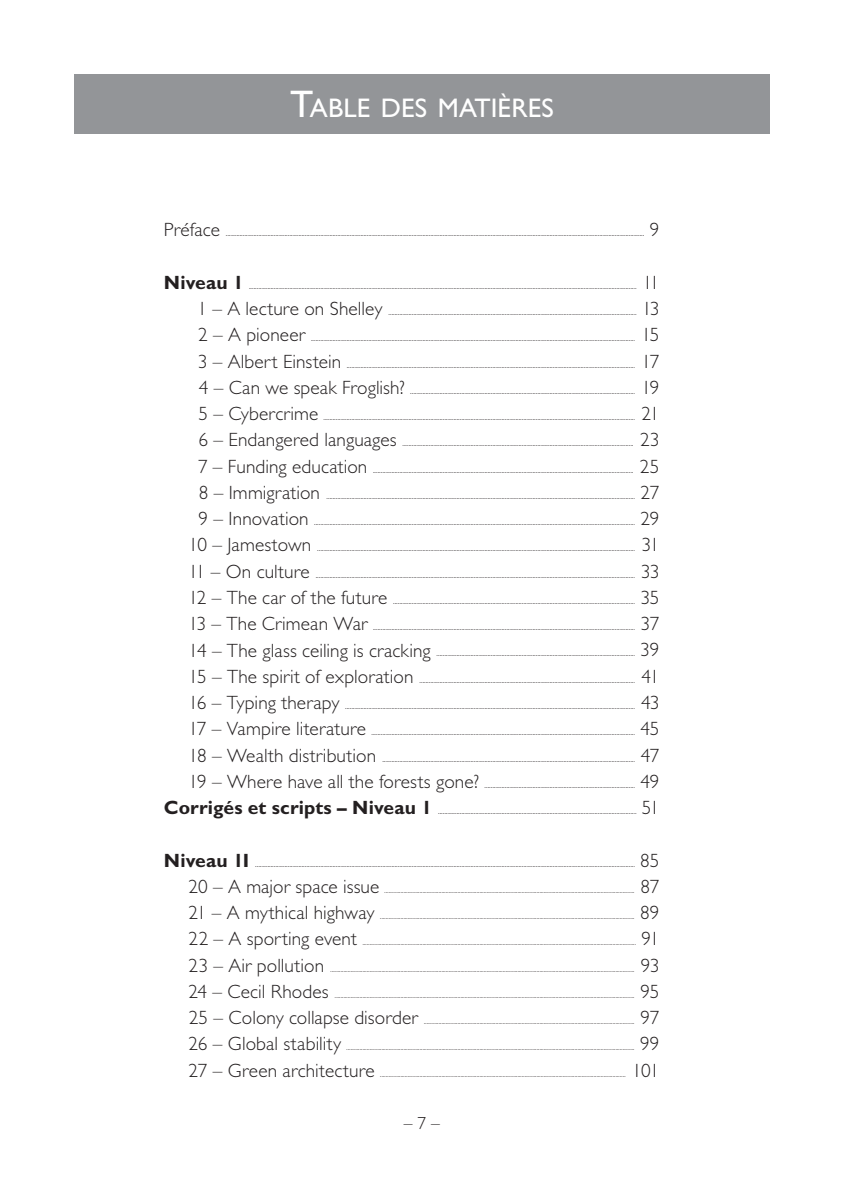
<style>
.page{position:relative;width:844px;height:1191px;background:#fff}
.page>*{position:absolute;margin:0;border:0;box-sizing:border-box;transform-origin:0 0}
.t1{font:26.95px "Gill Sans Std";letter-spacing:.005em;color:#fff}
.t2{font:300 8.75px "Gill Sans Std";color:#231f20}
.t3{font:italic 300 8.75px "Gill Sans Std";color:#231f20}
.s1{font-size:38.5px}
.s2{font-size:19.25px}
.s3{font-weight:700;font-size:19.25px}
.s4{font-size:19.25px;color:#fff}
.s5{font-style:normal;font-size:19.25px}
</style>
<div class="page">
<div style="left:74px;top:74px;width:695px;height:60px;background:#939598"></div>
<h1 class="t1" style="left:290px;top:93px;width:265px"><span class="s1">T</span>ABLE DES MATIÈRES</h1>
<p class="t2" style="left:164px;top:228px;width:497px"><span class="s2">Préface</span> .............................................................................................................................................................................................................................................................................. <span class="s2">9</span></p>
<p class="t2" style="left:164px;top:281px;width:497px"><span class="s3">Niveau 1</span> .......................................................................................................................................................................................................................................................... <span class="s2">11</span></p>
<p class="t2" style="left:189px;top:307px;width:472px"><span class="s4">0</span><span class="s2">1 – A lecture on Shelley</span> ................................................................................................................................................................ <span class="s2">13</span></p>
<p class="t2" style="left:189px;top:333px;width:472px"><span class="s4">0</span><span class="s2">2 – A pioneer</span> ................................................................................................................................................................................................................. <span class="s2">15</span></p>
<p class="t2" style="left:189px;top:360px;width:472px"><span class="s4">0</span><span class="s2">3 – Albert Einstein</span> .......................................................................................................................................................................................... <span class="s2">17</span></p>
<p class="t2" style="left:188px;top:386px;width:472px"><span class="s4">0</span><span class="s2">4 – Can we speak Froglish?</span> ................................................................................................................................................. <span class="s2">19</span></p>
<p class="t2" style="left:189px;top:412px;width:472px"><span class="s4">0</span><span class="s2">5 – Cybercrime</span> ......................................................................................................................................................................................................... <span class="s2">21</span></p>
<p class="t2" style="left:189px;top:438px;width:472px"><span class="s4">0</span><span class="s2">6 – Endangered languages</span> ..................................................................................................................................................... <span class="s2">23</span></p>
<p class="t2" style="left:189px;top:465px;width:472px"><span class="s4">0</span><span class="s2">7 – Funding education</span> ........................................................................................................................................................................ <span class="s2">25</span></p>
<p class="t2" style="left:189px;top:491px;width:472px"><span class="s4">0</span><span class="s2">8 – Immigration</span> ....................................................................................................................................................................................................... <span class="s2">27</span></p>
<p class="t2" style="left:189px;top:517px;width:472px"><span class="s4">0</span><span class="s2">9 – Innovation</span> ............................................................................................................................................................................................................... <span class="s2">29</span></p>
<p class="t2" style="left:189px;top:543px;width:472px"><span class="s2">10 – Jamestown</span> ............................................................................................................................................................................................................. <span class="s2">31</span></p>
<p class="t2" style="left:188px;top:570px;width:472px"><span class="s2">11 – On culture</span> .............................................................................................................................................................................................................. <span class="s2">33</span></p>
<p class="t2" style="left:189px;top:596px;width:472px"><span class="s2">12 – The car of the future</span> ............................................................................................................................................................ <span class="s2">35</span></p>
<p class="t2" style="left:189px;top:622px;width:472px"><span class="s2">13 – The Crimean War</span> ......................................................................................................................................................................... <span class="s2">37</span></p>
<p class="t2" style="left:189px;top:648px;width:472px"><span class="s2">14 – The glass ceiling is cracking</span> ................................................................................................................................ <span class="s2">39</span></p>
<p class="t2" style="left:189px;top:675px;width:472px"><span class="s2">15 – The spirit of exploration</span> ........................................................................................................................................... <span class="s2">41</span></p>
<p class="t2" style="left:188px;top:701px;width:472px"><span class="s2">16 – Typing therapy</span> ........................................................................................................................................................................................... <span class="s2">43</span></p>
<p class="t2" style="left:188px;top:727px;width:472px"><span class="s2">17 – Vampire literature</span> .......................................................................................................................................................................... <span class="s2">45</span></p>
<p class="t2" style="left:189px;top:753px;width:472px"><span class="s2">18 – Wealth distribution</span> ................................................................................................................................................................... <span class="s2">47</span></p>
<p class="t2" style="left:188px;top:780px;width:472px"><span class="s2">19 – Where have all the forests gone?</span> ................................................................................................. <span class="s2">49</span></p>
<p class="t2" style="left:164px;top:806px;width:497px"><span class="s3">Corrigés et scripts – Niveau 1</span> ................................................................................................................................ <span class="s2">51</span></p>
<p class="t2" style="left:164px;top:858px;width:497px"><span class="s3">Niveau 1I</span> ..................................................................................................................................................................................................................................................... <span class="s2">85</span></p>
<p class="t3" style="left:189px;top:885px;width:472px"><span class="s5">20 – A major space issue</span> ........................................................................................................................................................................... <span class="s5">87</span></p>
<p class="t3" style="left:189px;top:911px;width:472px"><span class="s5">21 – A mythical highway</span> .............................................................................................................................................................................. <span class="s5">89</span></p>
<p class="t3" style="left:188px;top:937px;width:472px"><span class="s5">22 – A sporting event</span> ........................................................................................................................................................................................... <span class="s5">91</span></p>
<p class="t3" style="left:189px;top:963px;width:472px"><span class="s5">23 – Air pollution</span> ................................................................................................................................................................................................................ <span class="s5">93</span></p>
<p class="t3" style="left:189px;top:990px;width:472px"><span class="s5">24 – Cecil Rhodes</span> ............................................................................................................................................................................................................. <span class="s5">95</span></p>
<p class="t3" style="left:189px;top:1016px;width:472px"><span class="s5">25 – Colony collapse disorder</span> ................................................................................................................................................ <span class="s5">97</span></p>
<p class="t3" style="left:189px;top:1042px;width:472px"><span class="s5">26 – Global stability</span> ..................................................................................................................................................................................................... <span class="s5">99</span></p>
<p class="t3" style="left:188px;top:1068px;width:472px"><span class="s5">27 – Green architecture</span> ........................................................................................................................................................................ <span class="s5">101</span></p>
</div>
